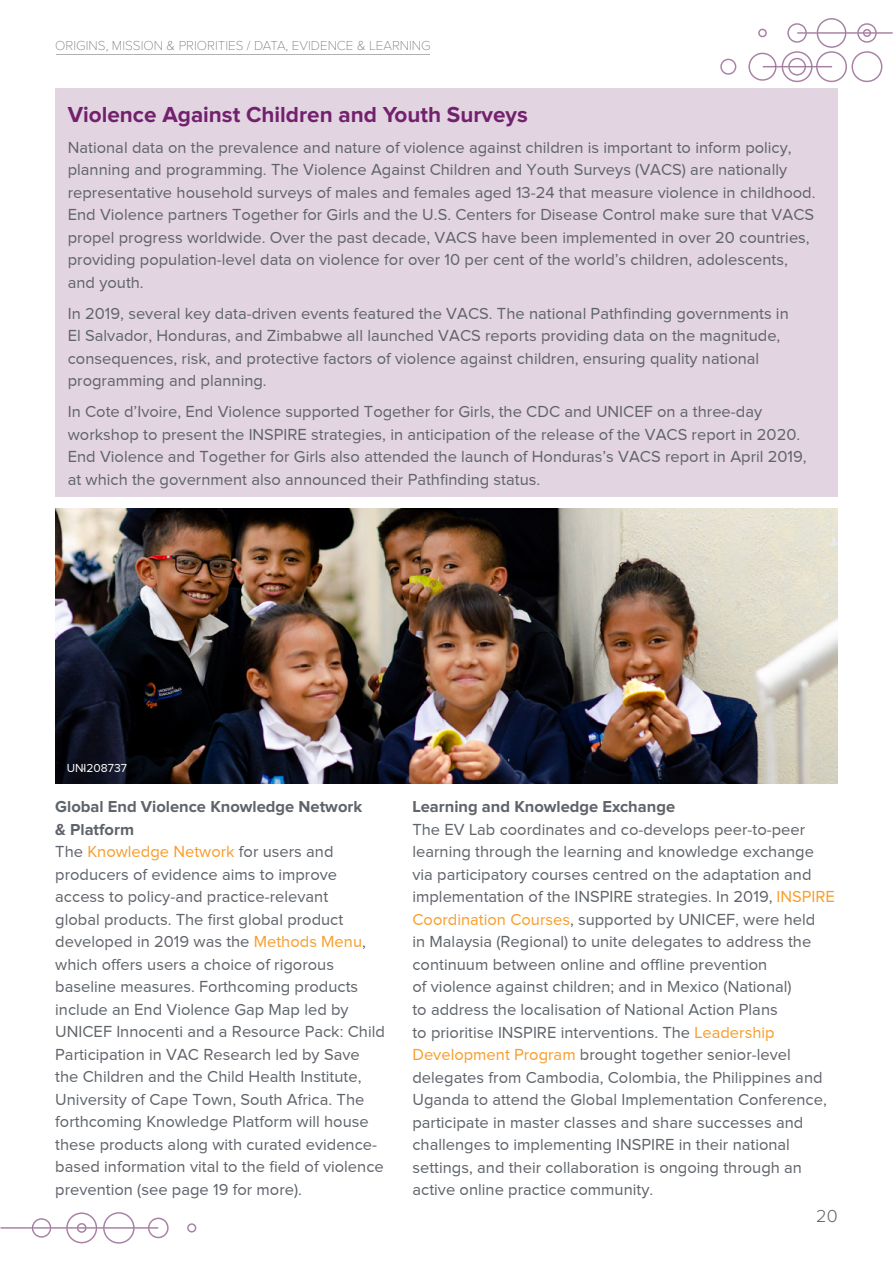
<style>
.page{position:relative;width:893px;height:1263px;background:#fff}
.page>*{position:absolute;margin:0;border:0;box-sizing:border-box;transform-origin:0 0}
.t1{font:700 22.5px "Proxima Nova";color:#72226d}
.t2{font:300 18px "Proxima Nova";color:#5f636a}
.t3{font:16.5px/22.5px "Proxima Nova";color:#5f646a}
.t4{font:16.5px "Proxima Nova";color:#5f636a}
.t5{font:700 16.5px "Proxima Nova";color:#5f646a}
.t6{font:100 13.5px "Proxima Nova T";color:#5f646a}
.t7{font:12px "Proxima Nova";color:#fff}
.s1{font-weight:700}
.s2{color:#f99d2a}
.s3{color:#5f646a}
</style>
<div class="page">
<svg style="left:187px;top:1223px;width:9px;height:9px"></svg>
<svg style="left:0;top:1212px;width:169px;height:32px"></svg>
<svg style="left:720px;top:59px;width:16px;height:16px"></svg>
<svg style="left:748px;top:18px;width:145px;height:64px"></svg>
<div style="left:55px;top:88px;width:783px;height:408px;background:#e3d4e2"></div>
<img style="left:56px;top:508px;width:782px;height:275px">
<hr style="left:56px;top:54px;width:374px;height:1px;background:#5f636a">
<p class="t6" style="left:55px;top:38px;width:377px">ORIGINS, MISSION &amp; PRIORITIES / DATA, EVIDENCE &amp; LEARNING</p>
<h1 class="t1" style="left:68px;top:104px;width:461px">Violence Against Children and Youth Surveys</h1>
<p class="t3" style="left:68px;top:136px;width:749px">National data on the prevalence and nature of violence against children is important to inform policy, planning and programming. The Violence Against Children and Youth Surveys (VACS) are nationally representative household surveys of males and females aged 13-24 that measure violence in childhood.<br>End Violence partners Together for Girls and the U .S. Centers for Disease Control make sure that VACS propel progress worldwide. Over the past decade, VACS have been implemented in over 20 countries, providing population-level data on violence for over 10 per cent of the world s’ children, adolescents, and youth.</p>
<p class="t3" style="left:68px;top:302px;width:722px">In 2019, several key data-driven events featured the VACS. The national Pathfinding governments in El Salvador, Honduras, and Zimbabwe all launched VACS reports providing data on the magnitude, consequences, risk, and protective factors of violence against children, ensuring quality national programming and planning.</p>
<p class="t3" style="left:68px;top:400px;width:740px">In Cote ’d Ivoire, End Violence supported Together for Girls, the CDC and UNICEF on a three-day workshop to present the INSPIRE strategies in, anticipation of the release of the VACS report in 2020.<br>End Violence and Together for Girls also attended the launch of Honduras s’ VACS report in April 2019, at which the government also announced their Pathfinding status.</p>
<p class="t7" style="left:67px;top:761px;width:62px">UNI208737</p>
<p class="t3" style="left:55px;top:795px;width:331px"><span class="s1">Global End Violence Knowledge Network<br>&amp; Platform<br></span>The <span class="s2">Knowledge Network</span> for users and producers of evidence aims to improve access to policy-and practice-relevant<br>global products. The first global product developed in 2019 was the <span class="s2">Methods Menu</span>, which offers users a choice of rigorous baseline measures. Forthcoming products include an End Violence Gap Map led by UNICEF Innocenti and a Resource Pack: Child Participation in VAC Research led by Save the Children and the Child Health Institute, University of Cape Town, South Africa. The forthcoming Knowledge Platform will house</p>
<p class="t3" style="left:55px;top:1155px;width:330px">based information vital to the field of violence</p>
<p class="t3" style="left:55px;top:1133px;width:323px">these products along with curated evidence-</p>
<p class="t4" style="left:55px;top:1180px;width:248px"><span class="s3">prevention</span> (see page 19 for more .(</p>
<p class="t5" style="left:412px;top:799px;width:264px">Learning and Knowledge Exchange</p>
<p class="t3" style="left:412px;top:818px;width:424px">The EV Lab coordinates and co-develops peer t o- -peer learning through the learning and knowledge exchange via participatory courses centred on the adaptation and implementation of the INSPIRE strategies In. 2019, <span class="s2">INSPIRE Coordination Courses</span>, supported by UNICEF, were held<br>in Malaysia (Regional) to unite delegates to address the continuum between online and offline prevention<br>of violence against children; and in Mexico (National(<br>to address the localisation of National Action Plans<br>to prioritise INSPIRE interventions. The <span class="s2">Leadership Development Program</span> brought together senior-level delegates from Cambodia, Colombia, the Philippines and Uganda to attend the Global Implementation Conference, participate in master classes and share successes and challenges to implementing INSPIRE in their national settings, and their collaboration is ongoing through an active online practice community.</p>
<p class="t2" style="left:816px;top:1208px;width:23px">20</p>
</div>
